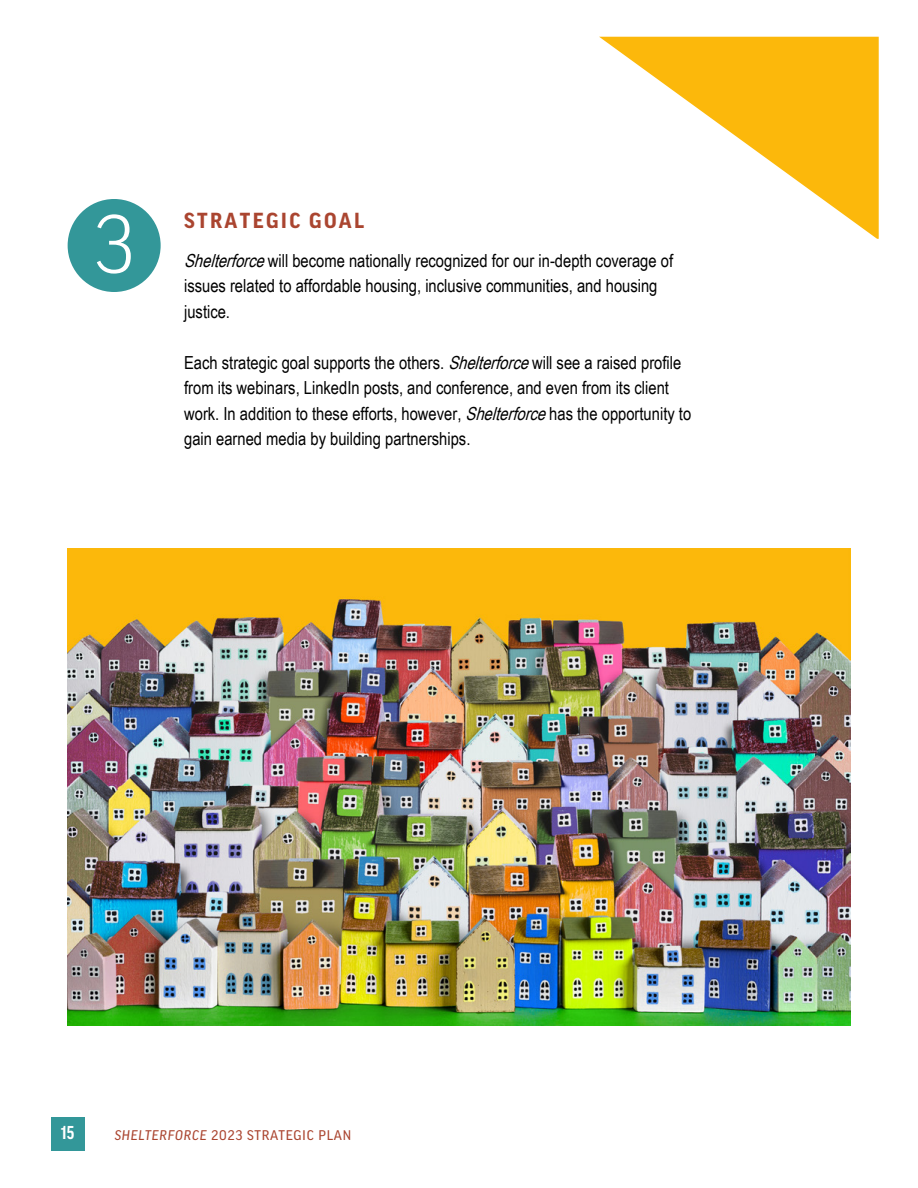
<style>
.page{position:relative;width:918px;height:1188px;background:#fff}
.page>*{position:absolute;margin:0;border:0;box-sizing:border-box;transform-origin:0 0}
.t1{font:300 79.5px "Good Pro";color:#fff}
.t2{font:700 21px "Good Pro";letter-spacing:.11em;color:#aa4530}
.t3{font:18px/25.5px "Arial Narrow";color:#000}
.t4{font:700 condensed 18px "Good Pro";color:#fff}
.t5{font:13.5px "Good Pro News";letter-spacing:.05em;color:#aa4530}
.s1{font-style:italic}
</style>
<div class="page">
<svg style="left:599px;top:37px;width:280px;height:202px"></svg>
<div style="left:51px;top:1117px;width:34px;height:34px;background:#339799"></div>
<div style="left:68px;top:199px;width:93px;height:93px;background:#339799;border-radius:50%"></div>
<img style="left:67px;top:548px;width:784px;height:478px">
<h1 class="t1" style="left:93px;top:199px;width:43px">3</h1>
<p class="t2" style="left:184px;top:208px;width:182px">STRATEGIC GOAL</p>
<p class="t3" style="left:184px;top:247px;width:490px"><span class="s1">Shelterforce</span>will become nationally recognized for our in-depth coverage of issues related to affordable housing, inclusive communities, and housing justice.</p>
<p class="t3" style="left:184px;top:349px;width:509px">Each strategic goal supports the others. <span class="s1">Shelterforce</span>will see a raised profile from its webinars, LinkedIn posts, and conference, and even from its client work. In addition to these efforts, however, <span class="s1">Shelterforce</span>has the opportunity to gain earned media by building partnerships.</p>
<p class="t4" style="left:61px;top:1122px;width:15px">15</p>
<p class="t5" style="left:115px;top:1127px;width:238px"><span class="s1">SHELTERFORCE</span> 2023 STRATEGIC PLAN</p>
</div>
